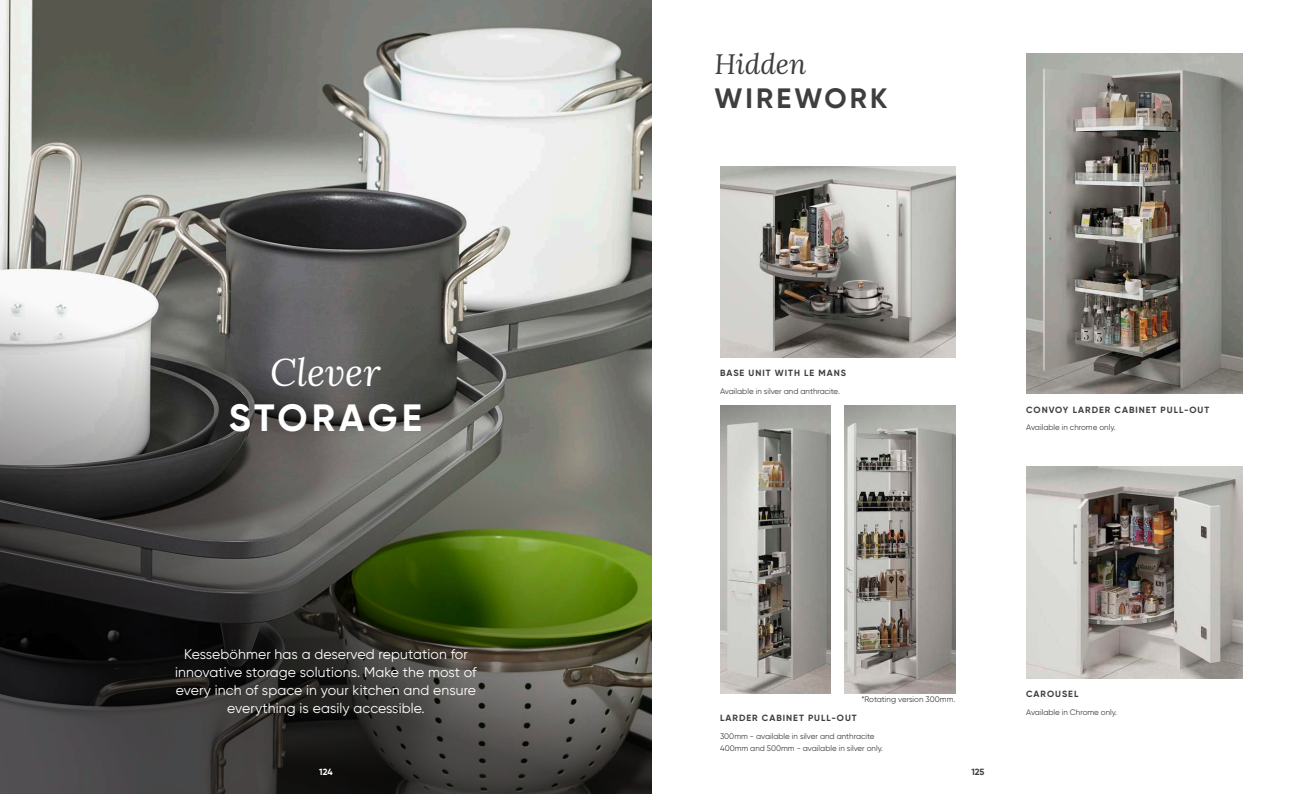
<style>
.page{position:relative;width:1304px;height:794px;background:#fff}
.page>*{position:absolute;margin:0;border:0;box-sizing:border-box;transform-origin:0 0}
.t1{font:700 38px "Gilroy";letter-spacing:.1em;color:#fff}
.t2{font:italic 38px "Lora";color:#fff}
.t3{font:700 28px "Gilroy";letter-spacing:.11em;color:#3e3e3f}
.t4{font:italic 28px "Lora";color:#3e3e3f}
.t5{font:14px/18px "Gilroy";letter-spacing:.01em;color:#fff;text-align:center}
.t6{font:700 9px "Gilroy";letter-spacing:.11em;color:#3e3e3f}
.t7{font:700 9px "Gilroy";color:#fff}
.t8{font:8px/12px "Gilroy";color:#3e3e3f}
</style>
<div class="page">
<img style="left:0;top:0;width:652px;height:244px">
<svg style="left:0;top:244px;width:652px;height:550px;background:#5b5c52"></svg>
<img style="left:1026px;top:467px;width:217px;height:211px">
<img style="left:720px;top:166px;width:235px;height:191px">
<img style="left:1026px;top:54px;width:217px;height:340px">
<img style="left:720px;top:405px;width:111px;height:288px">
<img style="left:845px;top:405px;width:110px;height:288px">
<h2 class="t4" style="left:714px;top:45px;width:94px">Hidden</h2>
<h2 class="t3" style="left:714px;top:81px;width:174px">WIREWORK</h2>
<h1 class="t2" style="left:270px;top:346px;width:112px">Clever</h1>
<h1 class="t1" style="left:229px;top:394px;width:195px">STORAGE</h1>
<p class="t6" style="left:720px;top:367px;width:127px">BASE UNIT WITH LE MANS</p>
<p class="t8" style="left:720px;top:385px;width:121px">Available in silver and anthracite.</p>
<p class="t6" style="left:1026px;top:404px;width:185px">CONVOY LARDER CABINET PULL-OUT</p>
<p class="t8" style="left:1026px;top:421px;width:91px">Available in chrome only.</p>
<h3 class="t5" style="left:175px;top:645px;width:303px">Kesseböhmer has a deserved reputation for innovative storage solutions. Make the most of every inch of space in your kitchen and ensure everything is easily accessible.</h3>
<p class="t8" style="left:861px;top:693px;width:95px">*Rotating version 300mm.</p>
<p class="t6" style="left:720px;top:712px;width:138px">LARDER CABINET PULL-OUT</p>
<p class="t8" style="left:720px;top:730px;width:164px">300mm - available in silver and anthracite<br>400mm and 500mm - available in silver only.</p>
<p class="t7" style="left:319px;top:765px;width:15px">124</p>
<p class="t6" style="left:971px;top:765px;width:15px">125</p>
<p class="t6" style="left:1026px;top:688px;width:54px">CAROUSEL</p>
<p class="t8" style="left:1026px;top:706px;width:92px">Available in Chrome only.</p>
</div>
